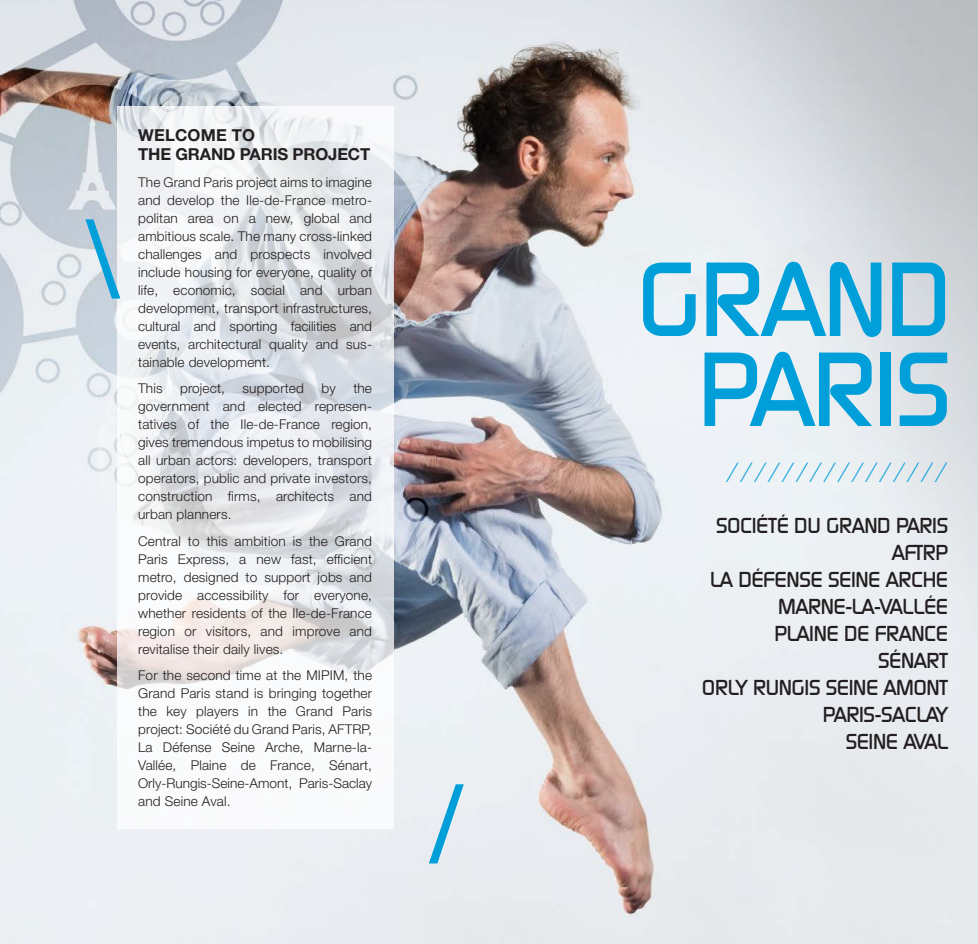
<style>
.page{position:relative;width:978px;height:944px;background:#fff}
.page>*{position:absolute;margin:0;border:0;box-sizing:border-box;transform-origin:0 0}
.t1{font:500 102px/90px "Digital";letter-spacing:-.02em;color:#009fda;text-align:right}
.t2{font:300 27px "Digital";color:#009fda}
.t3{font:500 21px/27px "Digital";letter-spacing:-.02em;color:#231f20}
.t4{font:700 16.5px/19.5px "Helvetica Neue LT Std";letter-spacing:-.01em;color:#231f20}
.t5{font:300 13.5px/18px "Helvetica Neue LT Std";letter-spacing:.01em;color:#231f20}
</style>
<div class="page">
<img style="left:0;top:0;width:978px;height:944px">
<svg style="left:117px;top:106px;width:276px;height:723px"></svg>
<svg style="left:85px;top:219px;width:35px;height:80px;background:#a0cade"></svg>
<svg style="left:429px;top:784px;width:35px;height:79px;background:#b2daeb"></svg>
<p class="t4" style="left:138px;top:125px;width:234px">WELCOME TO<br>THE GRAND PARIS PROJECT</p>
<p class="t5" style="left:138px;top:173px;width:235px">The Grand Paris project aims to imagine and develop the Ile-de-France metro&shy;politan area on a new, global and ambitious scale. The many cross-linked challenges and prospects involved include housing for everyone, quality of life, economic, social and urban development, transport infrastructures, cultural and sporting facilities and events, architectural quality and sus&shy;tainable development.</p>
<p class="t5" style="left:138px;top:379px;width:26px">This</p>
<p class="t5" style="left:180px;top:379px;width:46px">project,</p>
<p class="t5" style="left:243px;top:379px;width:63px">supported</p>
<p class="t5" style="left:322px;top:379px;width:16px">by</p>
<p class="t5" style="left:138px;top:379px;width:235px;text-indent:215px">the government and elected represen&shy;tatives of the Ile-de-France region, gives tremendous impetus to mobilising all urban actors: developers, transport operators, public and private investors, construction firms, architects and urban planners.</p>
<p class="t5" style="left:138px;top:532px;width:235px;text-align:justify">Central to this ambition is the Grand Paris Express, a new fast, efficient metro, designed to support jobs and provide accessibility for everyone, whether residents of the Ile-de-France region or visitors, and improve and revitalise their daily lives.</p>
<p class="t5" style="left:138px;top:666px;width:235px;text-align:justify">For the second time at the MIPIM, the Grand Paris stand is bringing together the key players in the Grand Paris project: Société du Grand Paris, AFTRP, La Défense Seine Arche, Marne-la-Vallée, Plaine de France, Sénart, Orly-Rungis-Seine-Amont, Paris-Saclay and Seine Aval.</p>
<h1 class="t1" style="left:637px;top:253px;width:316px">GRAND<br>PARIS</h1>
<h2 class="t2" style="left:725px;top:458px;width:225px">////////////////</h2>
<h3 class="t3" style="left:716px;top:511px;width:234px">SOCIÉTÉ DU GRAND PARIS</h3>
<h3 class="t3" style="left:892px;top:538px;width:58px">AFTRP</h3>
<h3 class="t3" style="left:710px;top:565px;width:239px">LA DÉFENSE SEINE ARCHE</h3>
<h3 class="t3" style="left:778px;top:592px;width:171px">MARNE-LA-VALLÉE</h3>
<h3 class="t3" style="left:775px;top:619px;width:175px">PLAINE DE FRANCE</h3>
<h3 class="t3" style="left:878px;top:646px;width:72px">SÉNART</h3>
<h3 class="t3" style="left:702px;top:673px;width:248px">ORLY RUNGIS SEINE AMONT</h3>
<h3 class="t3" style="left:823px;top:700px;width:22px">Paris</h3>
<h3 class="t3" style="left:846px;top:700px;width:104px;text-indent:29px">-Saclay<br>SEINE AVAL</h3>
</div>
